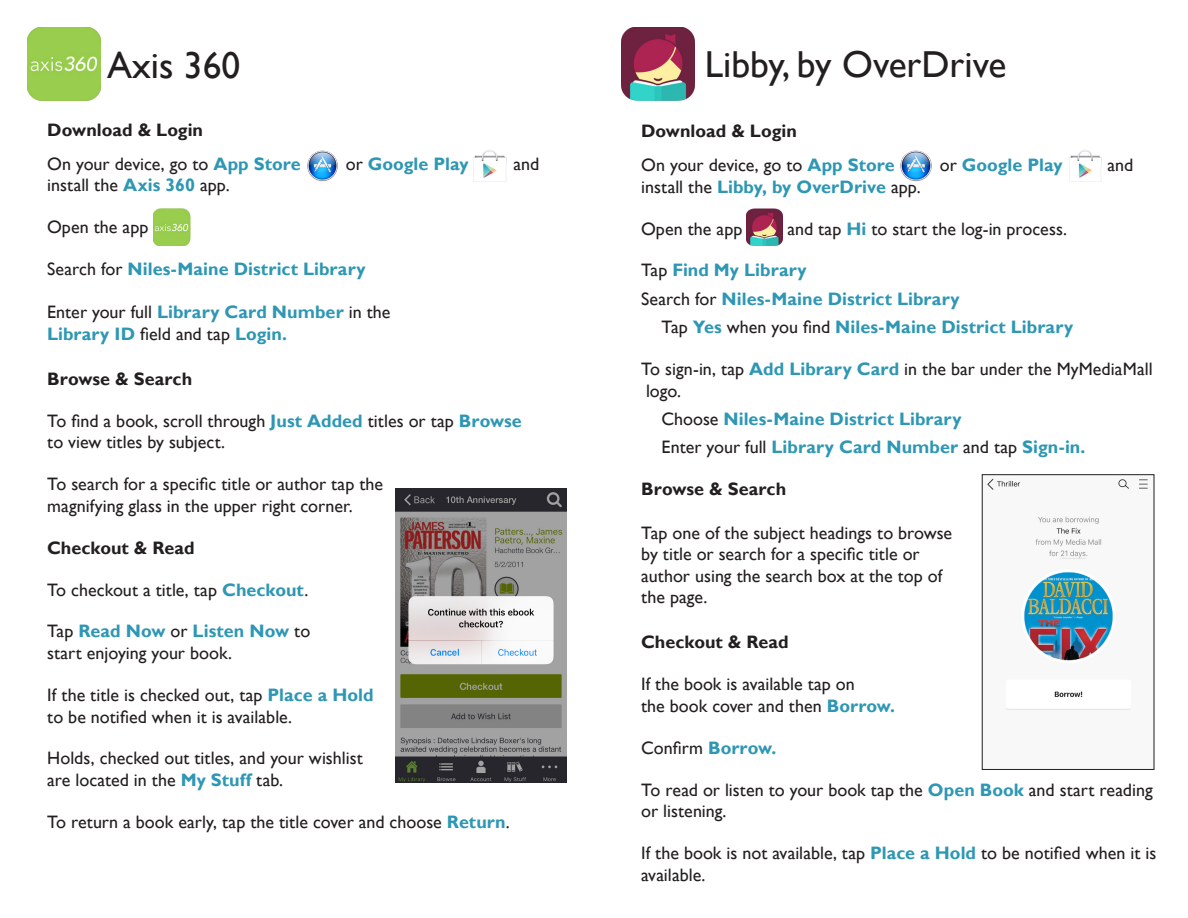
<style>
.page{position:relative;width:1188px;height:918px;background:#fff}
.page>*{position:absolute;margin:0;border:0;box-sizing:border-box;transform-origin:0 0}
.t1{font:37.5px "Gill Sans";color:#231f20}
.t2{font:18px/21.6px "Gill Sans";color:#231f20}
.t3{font:700 18px/22.5px "Gill Sans";letter-spacing:.005em;color:#2e97b4}
.t4{font:700 18px "Gill Sans";letter-spacing:.005em;color:#231f20}
.s1{font-weight:700;color:#2e97b4}
.s2{font-weight:400;color:#231f20}
</style>
<div class="page">
<img style="left:1069px;top:150px;width:33px;height:32px">
<img style="left:27px;top:27px;width:73px;height:73px">
<img style="left:900px;top:150px;width:32px;height:32px">
<img style="left:473px;top:150px;width:33px;height:32px">
<img style="left:307px;top:150px;width:31px;height:32px">
<img style="left:153px;top:209px;width:37px;height:37px">
<img style="left:621px;top:27px;width:73px;height:74px">
<img style="left:746px;top:209px;width:37px;height:37px">
<img style="left:987px;top:478px;width:161px;height:232px">
<div style="left:982px;top:474px;width:172px;height:296px;border:1px solid #231f20"></div>
<img style="left:395px;top:489px;width:172px;height:294px">
<p class="t1" style="left:107px;top:43px;width:135px">Axis 360</p>
<p class="t1" style="left:705px;top:43px;width:303px">Libby, by OverDrive</p>
<p class="t4" style="left:47px;top:119px;width:157px">Download &amp; Login</p>
<p class="t2" style="left:47px;top:153px;width:255px">On your device, go to <span class="s1">App Store</span></p>
<p class="t3" style="left:346px;top:153px;width:124px"><span class="s2">or</span> Google Play</p>
<p class="t2" style="left:514px;top:153px;width:27px">and</p>
<p class="t2" style="left:47px;top:175px;width:184px">install the <span class="s1">Axis 360</span> app.</p>
<p class="t2" style="left:47px;top:217px;width:103px">Open the app</p>
<p class="t3" style="left:47px;top:258px;width:320px"><span class="s2">Search for</span> Niles-Maine District Library</p>
<p class="t3" style="left:47px;top:301px;width:345px"><span class="s2">Enter your full</span> Library Card Number <span class="s2">in the<br></span>Library ID <span class="s2">field and tap</span> Login.</p>
<p class="t4" style="left:47px;top:368px;width:147px">Browse &amp; Search</p>
<p class="t2" style="left:47px;top:410px;width:476px">To find a book, scroll through <span class="s1">Just Added</span> titles or tap <span class="s1">Browse </span>to view titles by subject.</p>
<p class="t2" style="left:47px;top:474px;width:337px">To search for a specific title or author tap the magnifying glass in the upper right corner.</p>
<p class="t4" style="left:47px;top:537px;width:149px">Checkout &amp; Read</p>
<p class="t2" style="left:47px;top:579px;width:263px">To checkout a title, tap <span class="s1">Checkout</span>.</p>
<p class="t2" style="left:47px;top:621px;width:265px">Tap <span class="s1">Read Now</span> or <span class="s1">Listen Now</span> to start enjoying your book.</p>
<p class="t2" style="left:47px;top:684px;width:328px">If the title is checked out, tap <span class="s1">Place a Hold </span>to be notified when it is available.</p>
<p class="t2" style="left:47px;top:748px;width:317px">Holds, checked out titles, and your wishlist are located in the <span class="s1">My Stuff</span> tab.</p>
<p class="t2" style="left:47px;top:811px;width:464px">To return a book early, tap the title cover and choose <span class="s1">Return</span>.</p>
<p class="t4" style="left:641px;top:120px;width:157px">Download &amp; Login</p>
<p class="t2" style="left:641px;top:155px;width:255px">On your device, go to <span class="s1">App Store</span></p>
<p class="t3" style="left:940px;top:154px;width:124px"><span class="s2">or</span> Google Play</p>
<p class="t2" style="left:1108px;top:155px;width:27px">and</p>
<p class="t3" style="left:641px;top:176px;width:281px"><span class="s2">install the</span> Libby, by OverDrive <span class="s2">app.</span></p>
<p class="t2" style="left:641px;top:218px;width:103px">Open the app</p>
<p class="t2" style="left:787px;top:218px;width:281px">and tap <span class="s1">Hi</span> to start the log-in process.</p>
<p class="t3" style="left:641px;top:260px;width:167px"><span class="s2">Tap</span> Find My Library</p>
<p class="t3" style="left:641px;top:288px;width:320px"><span class="s2">Search for</span> Niles-Maine District Library</p>
<p class="t3" style="left:662px;top:316px;width:413px"><span class="s2">Tap</span> Yes <span class="s2">when you find</span> Niles-Maine District Library</p>
<p class="t2" style="left:641px;top:358px;width:513px">To sign-in, tap <span class="s1">Add Library Card</span> in the bar under the MyMediaMall logo.</p>
<p class="t3" style="left:662px;top:408px;width:302px"><span class="s2">Choose</span> Niles-Maine District Library</p>
<p class="t3" style="left:662px;top:436px;width:425px"><span class="s2">Enter your full</span> Library Card Number <span class="s2">and tap</span> Sign-in.</p>
<p class="t4" style="left:641px;top:478px;width:147px">Browse &amp; Search</p>
<p class="t2" style="left:641px;top:522px;width:312px">Tap one of the subject headings to browse by title or search for a specific title or author using the search box at the top of the page.</p>
<p class="t4" style="left:641px;top:632px;width:149px">Checkout &amp; Read</p>
<p class="t2" style="left:641px;top:674px;width:256px">If the book is available tap on<br>the book cover and then <span class="s1">Borrow.</span></p>
<p class="t2" style="left:641px;top:737px;width:137px">Confirm <span class="s1">Borrow.</span></p>
<p class="t2" style="left:641px;top:779px;width:513px">To read or listen to your book tap the <span class="s1">Open Book</span> and start reading or listening.</p>
<p class="t2" style="left:641px;top:842px;width:517px">If the book is not available, tap <span class="s1">Place a Hold</span> to be notified when it is available.</p>
</div>
